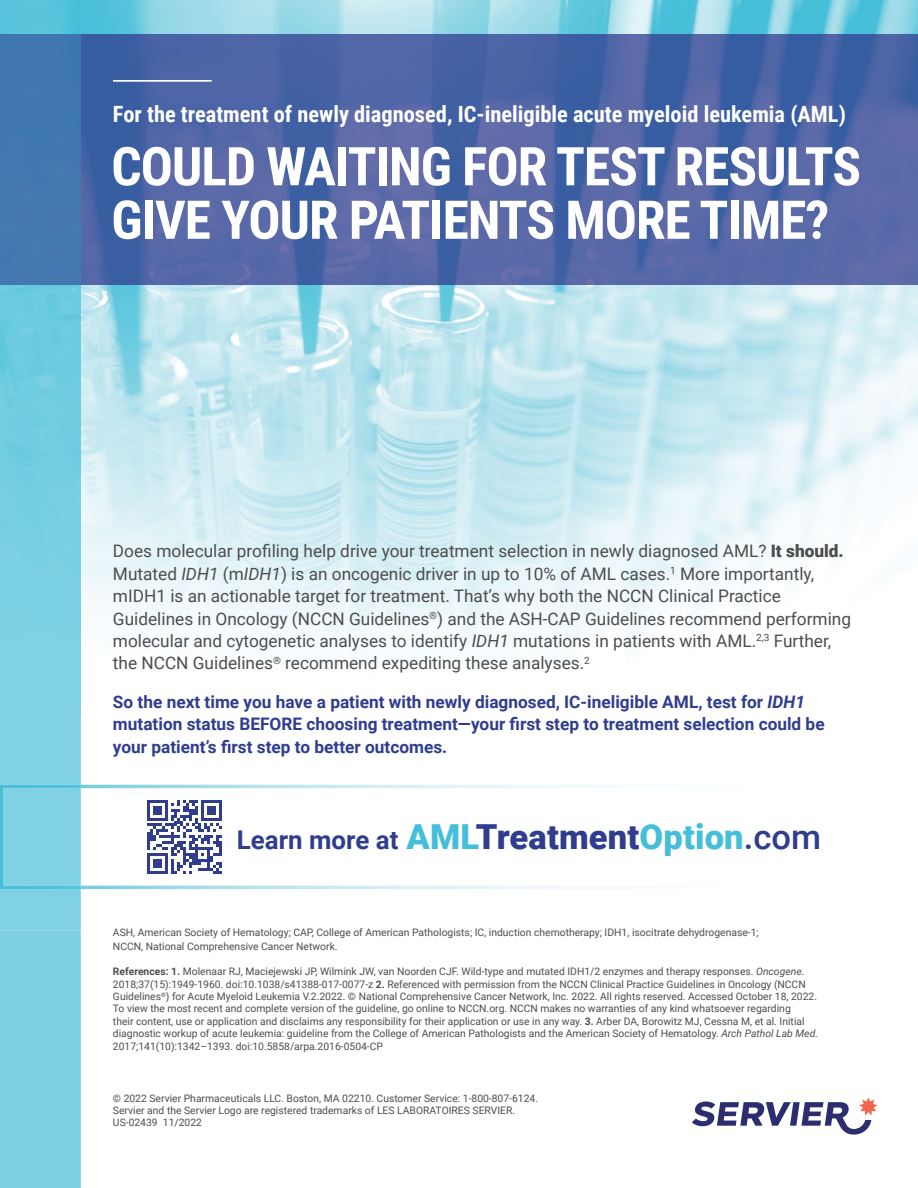
<style>
.page{position:relative;width:918px;height:1188px;background:#fff}
.page>*{position:absolute;margin:0;border:0;box-sizing:border-box;transform-origin:0 0}
.t1{font:700 53.55px/53.6px "Roboto Condensed";letter-spacing:-.02em;color:#fff}
.t2{font:700 25.8px "Roboto";color:#303d8f}
.t3{font:700 22.35px "Roboto Condensed";color:#fff}
.t4{font:17.25px/22.5px "Roboto";color:#4d4d4d}
.t5{font:700 17.25px/22.4px "Roboto";color:#303d8f}
.t6{font:10.35px/12.5px "Roboto";color:#4d4d4d}
.s1{font-weight:900}
.s2{font-style:italic}
.s3{font-weight:900;font-size:34.5px;color:#45bfd9}
.s4{font-weight:900;font-size:34.5px}
.s5{font-weight:500;font-size:34.5px}
.s6{font-weight:700}
</style>
<div class="page">
<img style="left:0;top:0;width:918px;height:930px">
<div style="left:0;top:930px;width:81px;height:258px;background:#7ed1e3"></div>
<svg style="left:692px;top:1097px;width:185px;height:38px"></svg>
<img style="left:0;top:785px;width:918px;height:104px">
<svg style="left:147px;top:800px;width:75px;height:74px"></svg>
<hr style="left:147px;top:871px;width:21px;height:3px;background:#303d8f">
<div style="left:153px;top:859px;width:9px;height:9px;background:#303d8f"></div>
<img style="left:81px;top:35px;width:837px;height:249px">
<hr style="left:113px;top:80px;width:99px;height:2px;background:#fff">
<h3 class="t3" style="left:113px;top:99px;width:734px">For the treatment of newly diagnosed, IC-ineligible acute myeloid leukemia (AML)</h3>
<h1 class="t1" style="left:111px;top:138px;width:751px">COULD WAITING FOR TEST RESULTS<br>GIVE YOUR PATIENTS MORE TIME?</h1>
<p class="t4" style="left:113px;top:539px;width:740px">Does molecular profiling help drive your treatment selection in newly diagnosed AML? <span class="s1">It should.<br></span>Mutated <span class="s2">IDH1</span> (m<span class="s2">IDH1</span>) is an oncogenic driver in up to 10% of AML cases.<sup>1</sup> More importantly, mIDH1 is an actionable target for treatment. That’s why both the NCCN Clinical Practice Guidelines in Oncology (NCCN Guidelines<sup>®</sup>) and the ASH-CAP Guidelines recommend performing molecular and cytogenetic analyses to identify <span class="s2">IDH1</span> mutations in patients with AML.<sup>2,3</sup> Further, the NCCN Guidelines<sup>®</sup> recommend expediting these analyses.<sup>2</sup></p>
<h3 class="t5" style="left:113px;top:690px;width:713px">So the next time you have a patient with newly diagnosed, IC-ineligible AML, test for <span class="s2">IDH1 </span>mutation status BEFORE choosing treatment—your first step to treatment selection could be your patient’s first step to better outcomes.</h3>
<h2 class="t2" style="left:237px;top:822px;width:586px">Learn more at <span class="s3">AML</span><span class="s4">Treatment</span><span class="s3">Option</span><span class="s5">.com</span></h2>
<p class="t6" style="left:113px;top:925px;width:647px;line-height:13.8px">ASH, American Society of Hematology; CAP, College of American Pathologists; IC, induction chemotherapy; IDH1, isocitrate dehydrogenase-1;<br>NCCN, National Comprehensive Cancer Network.</p>
<p class="t6" style="left:113px;top:965px;width:707px"><span class="s6">References: 1.</span> Molenaar RJ, Maciejewski JP, Wilmink JW, van Noorden CJF. Wild-type and mutated IDH1/2 enzymes and therapy responses. <span class="s2">Oncogene</span>.<br>2018;37(15):1949-1960. doi:10.1038/s41388-017-0077-z <span class="s6">2.</span> Referenced with permission from the NCCN Clinical Practice Guidelines in Oncology (NCCN Guidelines<sup>®</sup>) for Acute Myeloid Leukemia V.2.2022. © National Comprehensive Cancer Network, Inc. 2022. All rights reserved. Accessed October 18, 2022.<br>To view the most recent and complete version of the guideline, go online to NCCN.org. NCCN makes no warranties of any kind whatsoever regarding<br>their content, use or application and disclaims any responsibility for their application or use in any way. <span class="s6">3.</span> Arber DA, Borowitz MJ, Cessna M, et al. Initial diagnostic workup of acute leukemia: guideline from the College of American Pathologists and the American Society of Hematology. <span class="s2">Arch Pathol Lab Med.<br></span>2017;141(10):1342–1393. doi:10.5858/arpa.2016-0504-CP</p>
<p class="t6" style="left:113px;top:1091px;width:427px">© 2022 Servier Pharmaceuticals LLC. Boston, MA 02210. Customer Service: 1-800-807-6124.<br>Servier and the Servier Logo are registered trademarks of LES LABORATOIRES SERVIER.<br>US-02439 11/2022</p>
</div>
